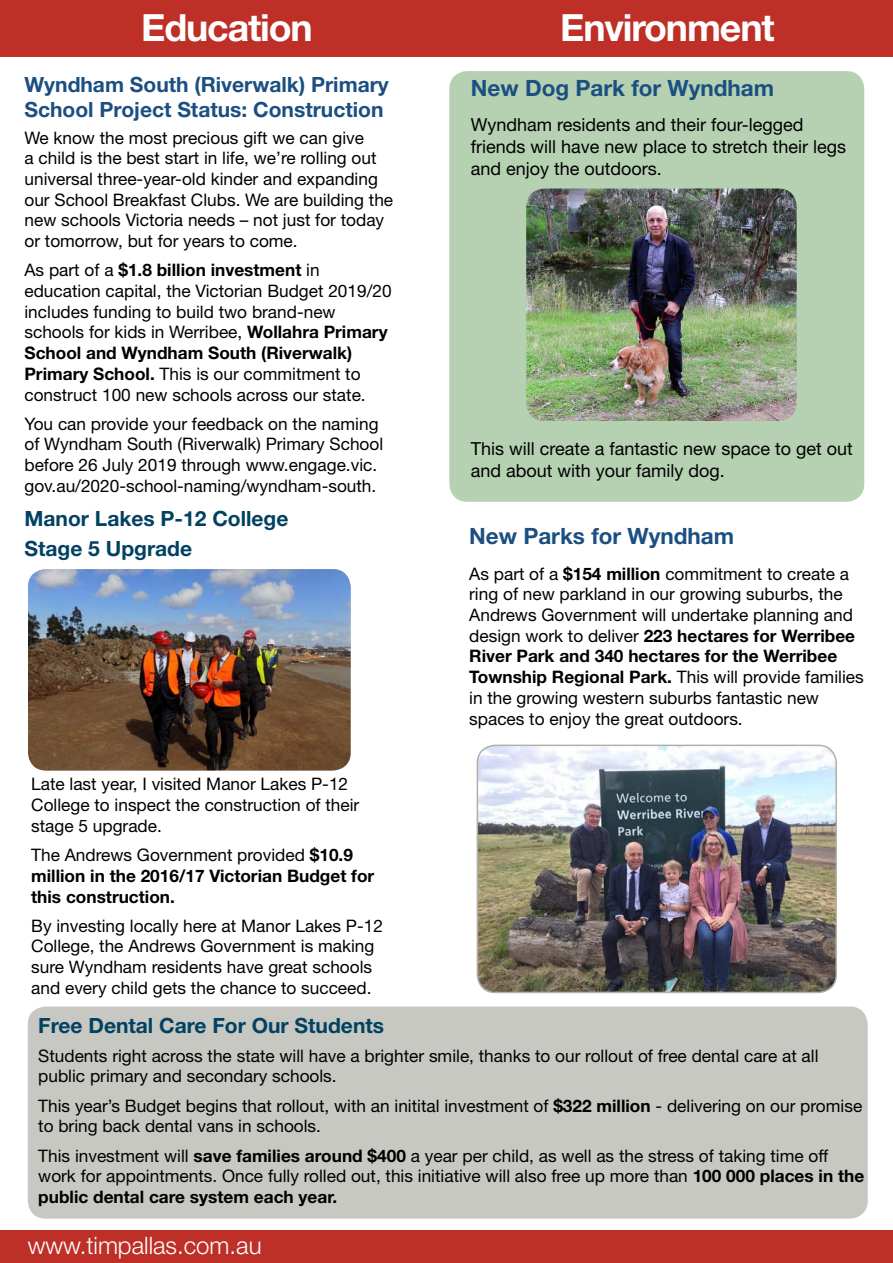
<style>
.page{position:relative;width:893px;height:1263px;background:#fff}
.page>*{position:absolute;margin:0;border:0;box-sizing:border-box;transform-origin:0 0}
.t1{font:700 37.5px "Helvetica Neue";letter-spacing:-.03em;color:#fff}
.t2{font:300 24px "Helvetica Neue";color:#fff}
.t3{font:700 22.5px "Helvetica Neue";color:#1b4f81}
.t4{font:700 21px "Helvetica Neue";color:#024162}
.t5{font:700 21px/25.2px "Helvetica Neue";color:#1b4f81}
.t6{font:18px/21.6px "Helvetica Neue";color:#000}
.t7{font:17.25px/20.7px "Helvetica Neue";color:#000}
.t8{font:700 17.25px/20.7px "Helvetica Neue";color:#000}
.s1{font-weight:700}
.s2{font-weight:400}
</style>
<div class="page">
<div style="left:0;top:0;width:893px;height:57px;background:#be3027"></div>
<div style="left:0;top:1230px;width:893px;height:33px;background:#be3027"></div>
<img style="left:28px;top:569px;width:323px;height:201px">
<div style="left:449px;top:71px;width:415px;height:431px;background:#b5d1b2;border-radius:18px"></div>
<img style="left:526px;top:189px;width:271px;height:232px">
<img style="left:477px;top:745px;width:359px;height:247px">
<div style="left:477px;top:745px;width:360px;height:248px;border:2px solid #b0b1a9;border-radius:18px"></div>
<div style="left:28px;top:1006px;width:840px;height:212px;background:#c7c8c2;border-radius:18px"></div>
<p class="t1" style="left:141px;top:5px;width:173px">Education</p>
<p class="t5" style="left:24px;top:71px;width:366px">Wyndham South (Riverwalk) Primary<br>School Project Status: Construction</p>
<p class="t7" style="left:24px;top:127px;width:370px">We know the most precious gift we can give<br>a child is the best start in life, we’re rolling out universal three-year-old kinder and expanding our School Breakfast Clubs. We are building the new schools Victoria needs – not just for today or tomorrow, but for years to come.</p>
<p class="t7" style="left:24px;top:260px;width:369px">As part of a <span class="s1">$1.8 billion investment</span> in education capital, the Victorian Budget 2019/20 includes funding to build two brand-new schools for kids in Werribee, <span class="s1">Wollahra Primary School and Wyndham South (Riverwalk)<br>Primary School.</span> This is our commitment to construct 100 new schools across our state.</p>
<p class="t7" style="left:24px;top:413px;width:360px">You can provide your feedback on the naming of Wyndham South (Riverwalk) Primary School before 26 July 2019 through www.engage.vic. gov.au/2020-school-naming/wyndham-south.</p>
<p class="t4" style="left:24px;top:506px;width:266px">Manor Lakes P-12 College</p>
<p class="t4" style="left:24px;top:536px;width:169px">Stage 5 Upgrade</p>
<p class="t1" style="left:560px;top:4px;width:216px">Environment</p>
<p class="t3" style="left:471px;top:74px;width:305px">New Dog Park for Wyndham</p>
<p class="t6" style="left:471px;top:114px;width:377px">Wyndham residents and their four-legged friends will have new place to stretch their legs and enjoy the outdoors.</p>
<p class="t6" style="left:471px;top:438px;width:384px">This will create a fantastic new space to get out and about with your family dog.</p>
<p class="t3" style="left:469px;top:522px;width:266px">New Parks for Wyndham</p>
<p class="t7" style="left:469px;top:563px;width:396px">As part of a <span class="s1">$154 million</span> commitment to create a ring of new parkland in our growing suburbs, the Andrews Government will undertake planning and design work to deliver <span class="s1">223 hectares for Werribee River Park and 340 hectares for the Werribee Township Regional Park.</span> This will provide families in the growing western suburbs fantastic new spaces to enjoy the great outdoors.</p>
<p class="t7" style="left:31px;top:774px;width:330px">Late last year, I visited Manor Lakes P-12<br>College to inspect the construction of their stage 5 upgrade.</p>
<p class="t8" style="left:31px;top:844px;width:345px"><span class="s2">The Andrews Government provided</span> $10.9 million in the 2016/17 Victorian Budget for this construction.</p>
<p class="t7" style="left:31px;top:915px;width:353px">By investing locally here at Manor Lakes P-12<br>College, the Andrews Government is making sure Wyndham residents have great schools and every child gets the chance to succeed.</p>
<p class="t4" style="left:38px;top:1012px;width:347px">Free Dental Care For Our Students</p>
<p class="t7" style="left:38px;top:1045px;width:782px">Students right across the state will have a brighter smile, thanks to our rollout of free dental care at all public primary and secondary schools.</p>
<p class="t7" style="left:38px;top:1095px;width:825px">This year’s Budget begins that rollout, with an initital investment of <span class="s1">$322 million</span> - delivering on our promise to bring back dental vans in schools.</p>
<p class="t7" style="left:38px;top:1145px;width:827px">This investment will <span class="s1">save families around $400</span> a year per child, as well as the stress of taking time off work for appointments. Once fully rolled out, this initiative will also free up more than <span class="s1">100 000 places in the public dental care system each year.</span></p>
<p class="t2" style="left:28px;top:1231px;width:235px">www.timpallas.com.au</p>
</div>
